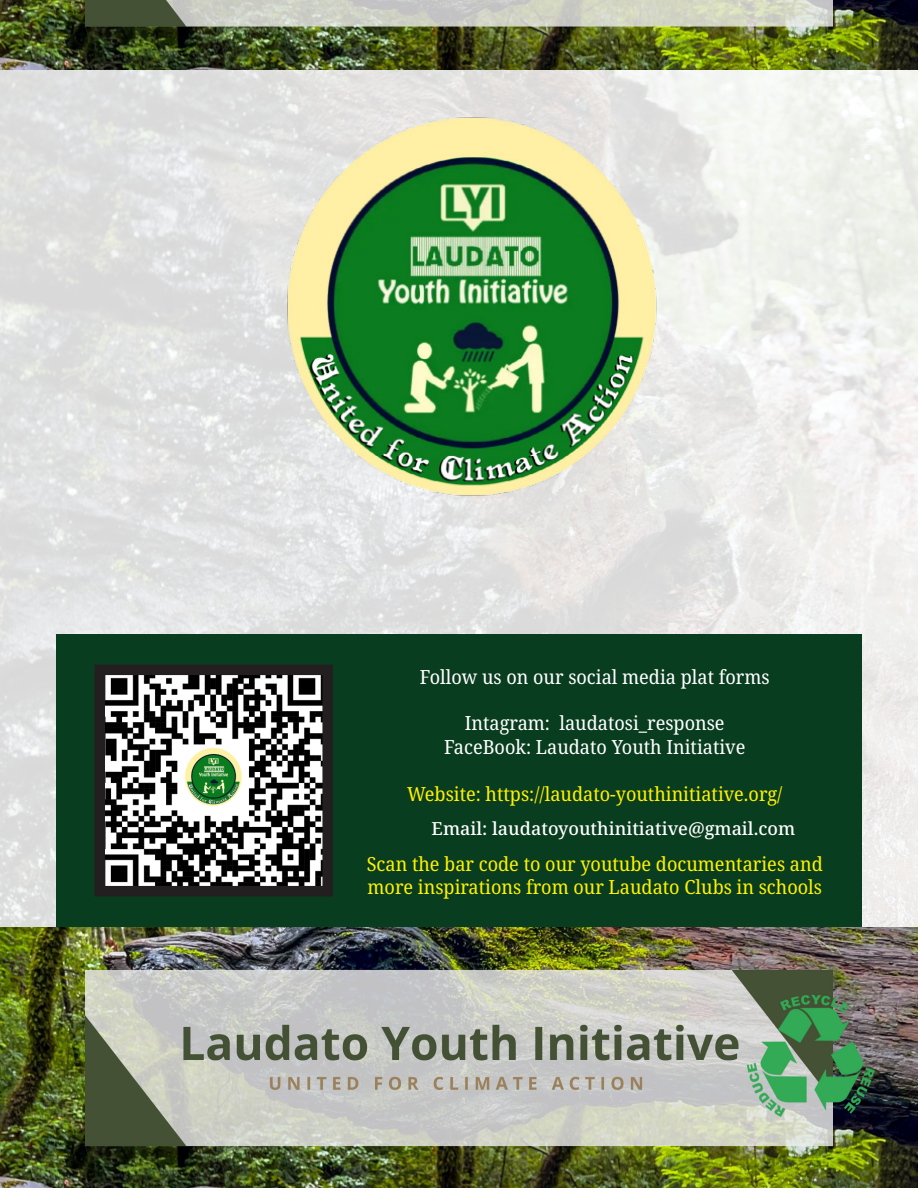
<style>
.page{position:relative;width:918px;height:1188px;background:#fff}
.page>*{position:absolute;margin:0;border:0;box-sizing:border-box;transform-origin:0 0}
.t1{font:semi-condensed 19.5px "Noto Serif";color:#fff101}
.t2{font:semi-condensed 19.5px "Noto Serif";color:#fff}
.t3{font:500 18px "Noto Serif";color:#fff}
</style>
<div class="page">
<img style="left:0;top:69px;width:918px;height:858px">
<div style="left:56px;top:634px;width:806px;height:293px;background:#093d1f"></div>
<img style="left:105px;top:676px;width:217px;height:209px">
<div style="left:94px;top:665px;width:239px;height:231px;border:10px solid #231f20"></div>
<img style="left:0;top:927px;width:918px;height:261px">
<img style="left:0;top:0;width:918px;height:69px">
<img style="left:232px;top:54px;width:477px;height:505px">
<p class="t2" style="left:420px;top:663px;width:351px">Follow us on our social media plat forms</p>
<p class="t2" style="left:465px;top:710px;width:261px">Intagram: laudatosi_response</p>
<p class="t2" style="left:444px;top:733px;width:303px">FaceBook: Laudato Youth Initiative</p>
<p class="t1" style="left:407px;top:780px;width:377px">Website: https://laudato-youthinitiative.org/</p>
<p class="t3" style="left:432px;top:816px;width:365px">Email: laudatoyouthinitiative@gmail.com</p>
<p class="t1" style="left:367px;top:850px;width:458px">Scan the bar code to our youtube documentaries and</p>
<p class="t1" style="left:368px;top:874px;width:456px">more inspirations from our Laudato Clubs in schools</p>
</div>
